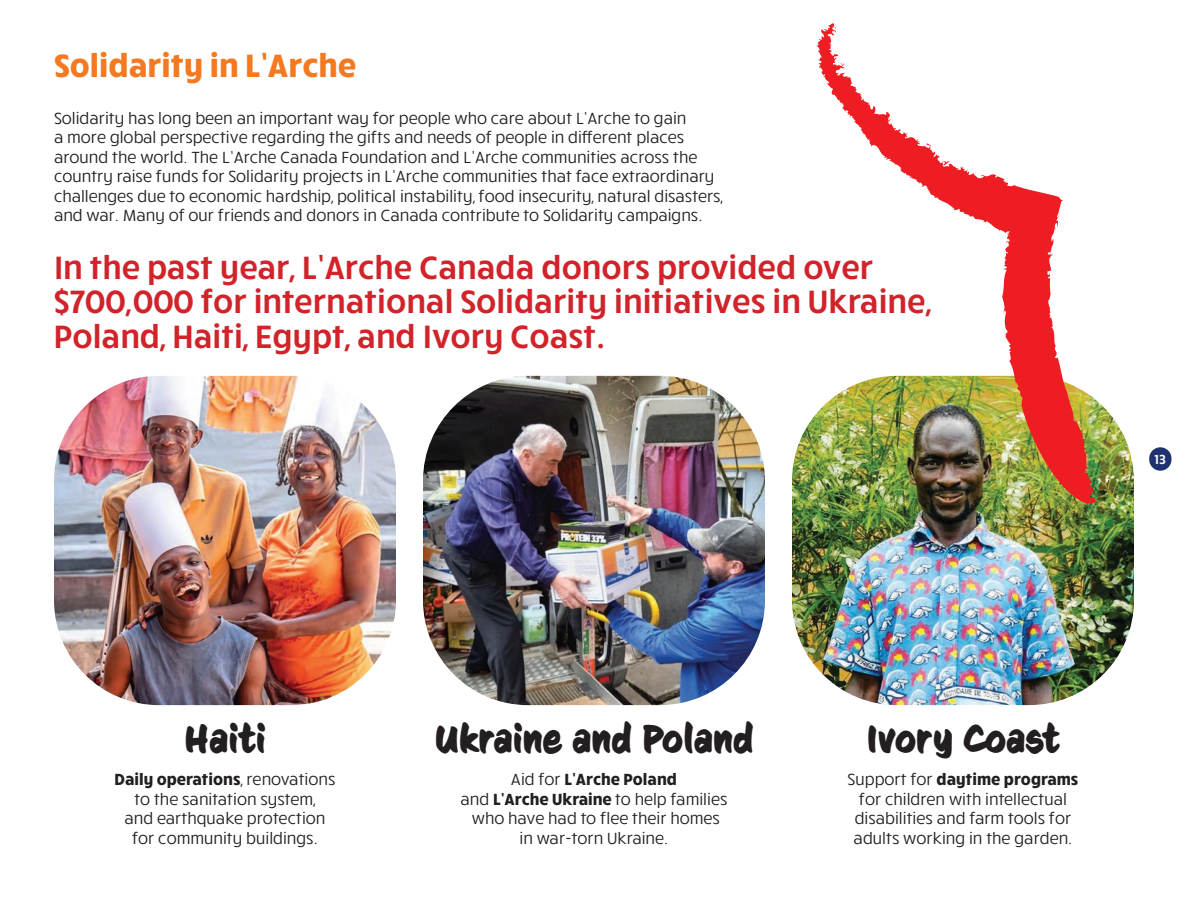
<style>
.page{position:relative;width:1188px;height:918px;background:#fff}
.page>*{position:absolute;margin:0;border:0;box-sizing:border-box;transform-origin:0 0}
.pays{font:700 37.5px "CC Sign Language";color:#231f20}
.current_txt{font:600 33px/34.5px "Ruck Sack";color:#d1232a}
.ss_titre{font:700 33px "Ruck Sack";color:#f47921}
.current_txt-2{font:16.5px/19.5px "Ruck Sack";color:#231f20;text-align:center}
.pays-2{font:16.5px/19.5px "Ruck Sack";color:#231f20;text-align:center}
.t1{font:600 13.5px "Ruck Sack";color:#fff}
.s1{font-weight:700}
</style>
<div class="page">
<div style="left:1149px;top:447px;width:23px;height:24px;background:#1d326f;border-radius:11px"></div>
<img style="left:54px;top:376px;width:342px;height:329px">
<img style="left:423px;top:376px;width:342px;height:329px">
<img style="left:792px;top:402px;width:342px;height:303px">
<img style="left:816px;top:23px;width:283px;height:482px">
<svg style="left:917px;top:139px;width:8px;height:7px"></svg>
<svg style="left:840px;top:63px;width:11px;height:15px"></svg>
<p class="ss_titre" style="left:54px;top:43px;width:304px">Solidarity in L’Arche</p>
<p class="current_txt-2" style="left:54px;top:107px;width:671px;text-align:left">Solidarity has long been an important way for people who care about L’Arche to gain<br>a more global perspective regarding the gifts and needs of people in different places around the world. The L’Arche Canada Foundation and L’Arche communities across the country raise funds for Solidarity projects in L’Arche communities that face extraordinary challenges due to economic hardship, political instability, food insecurity, natural disasters, and war. Many of our friends and donors in Canada contribute to Solidarity campaigns.</p>
<p class="current_txt" style="left:54px;top:248px;width:881px">In the past year, L’Arche Canada donors provided over $700,000 for international Solidarity initiatives in Ukraine,<br>Poland, Haiti, Egypt, and Ivory Coast.</p>
<p class="t1" style="left:1155px;top:450px;width:13px">13</p>
<p class="pays" style="left:184px;top:717px;width:83px">Haiti</p>
<p class="pays-2" style="left:114px;top:769px;width:223px"><span class="s1">Daily operations</span>, renovations to the sanitation system,<br>and earthquake protection for community buildings.</p>
<p class="pays" style="left:435px;top:717px;width:320px">Ukraine and Poland</p>
<p class="current_txt-2" style="left:461px;top:769px;width:268px">Aid for <span class="s1">L’Arche Poland<br></span>and <span class="s1">L’Arche Ukraine</span> to help families who have had to flee their homes<br>in war-torn Ukraine.</p>
<p class="pays" style="left:866px;top:717px;width:195px">Ivory Coast</p>
<p class="current_txt-2" style="left:848px;top:769px;width:232px">Support for <span class="s1">daytime programs </span>for children with intellectual disabilities and farm tools for adults working in the garden.</p>
</div>
